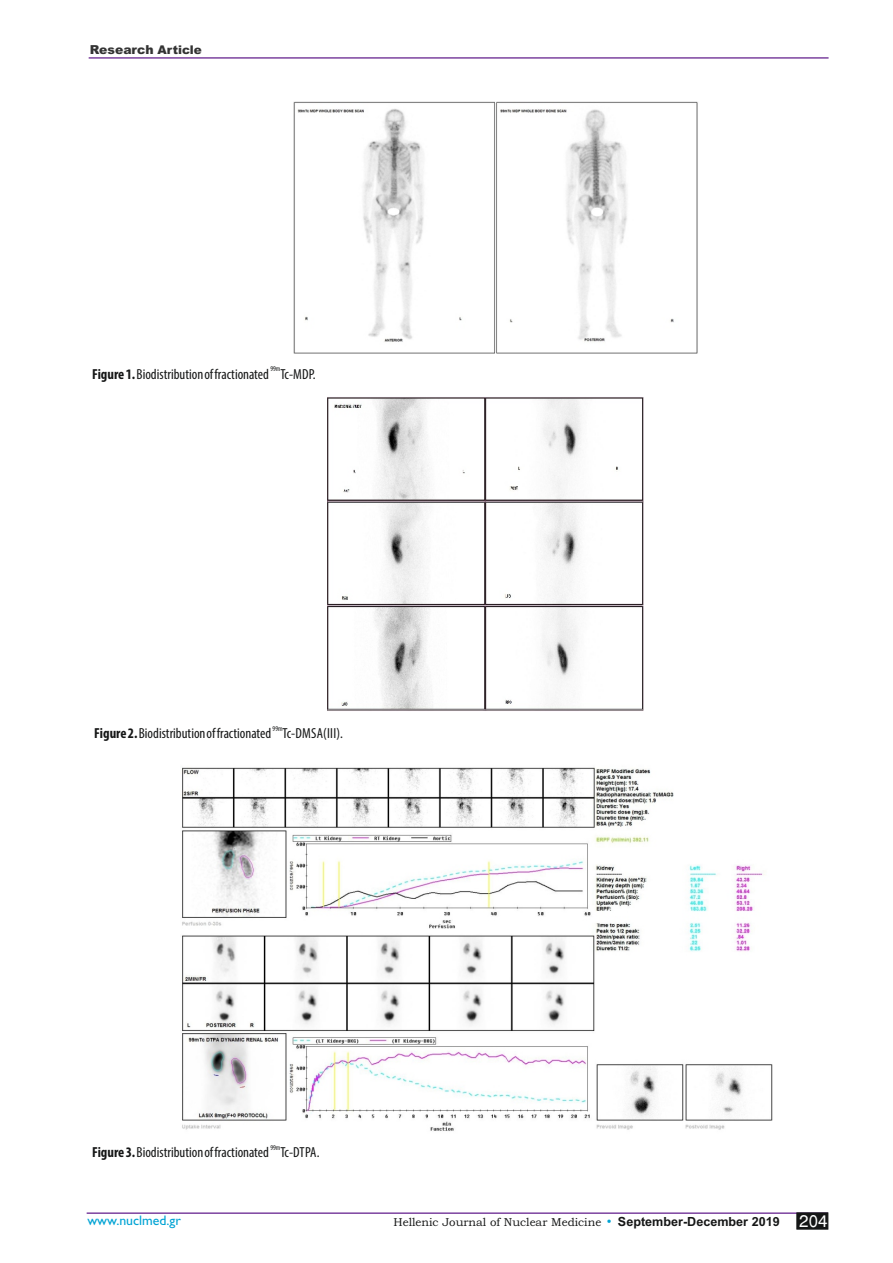
<style>
.page{position:relative;width:893px;height:1263px;background:#fff}
.page>*{position:absolute;margin:0;border:0;box-sizing:border-box;transform-origin:0 0}
.t1{font:700 16.5px "Arial";color:#fff;scale:.85 1}
.t2{font:condensed 14.55px "Myriad Pro";color:#151616}
.t3{font:13.8px "Gill Sans";color:#00a3d4}
.t4{font:900 12.3px "Arial";color:#333}
.t5{font:11.55px "Bookman Old Style";color:#151616}
.t6{font:condensed 7.35px "Myriad Pro";color:#151616}
.s1{font-size:12px}
.s2{font-weight:700}
.s3{font-family:"Arial";font-size:13.5px;color:#00a3d4}
.s4{font-family:"Arial";font-weight:700;font-size:12.6px}
.s5{font-family:"UB Helvetica";font-size:16.95px;color:#fff}
</style>
<div class="page">
<img style="left:293px;top:102px;width:405px;height:252px">
<img style="left:328px;top:397px;width:315px;height:314px">
<img style="left:182px;top:767px;width:591px;height:364px">
<hr style="left:87px;top:1212px;width:741px;height:2px;background:#50047f">
<svg style="left:796px;top:1212px;width:33px;height:18px"></svg>
<hr style="left:89px;top:57px;width:740px;height:1px;background:#50047f">
<p class="t4" style="left:90px;top:45px;width:113px">Research <span class="s1">Article</span></p>
<p class="t6" style="left:270px;top:366px;width:12px">99m</p>
<p class="t2" style="left:92px;top:368px;width:225px"><span class="s2">Figure 1.</span> Biodistribution of fractionated Tc-MDP.</p>
<p class="t6" style="left:273px;top:725px;width:12px">99m</p>
<p class="t2" style="left:94px;top:727px;width:250px"><span class="s2">Figure 2.</span> Biodistribution of fractionated Tc-DMSA(III).</p>
<p class="t6" style="left:270px;top:1144px;width:12px">99m</p>
<p class="t2" style="left:92px;top:1146px;width:229px"><span class="s2">Figure 3.</span> Biodistribution of fractionated Tc-DTPA.</p>
<p class="t1" style="left:805px;top:1214px;width:20px">93</p>
<p class="t3" style="left:87px;top:1215px;width:95px">www.nuclmed.gr</p>
<p class="t5" style="left:393px;top:1218px;width:435px">Hellenic Journal of Nuclear Medicine <span class="s3">•</span> <span class="s4">September-December 2019</span> <span class="s5">204</span></p>
</div>
